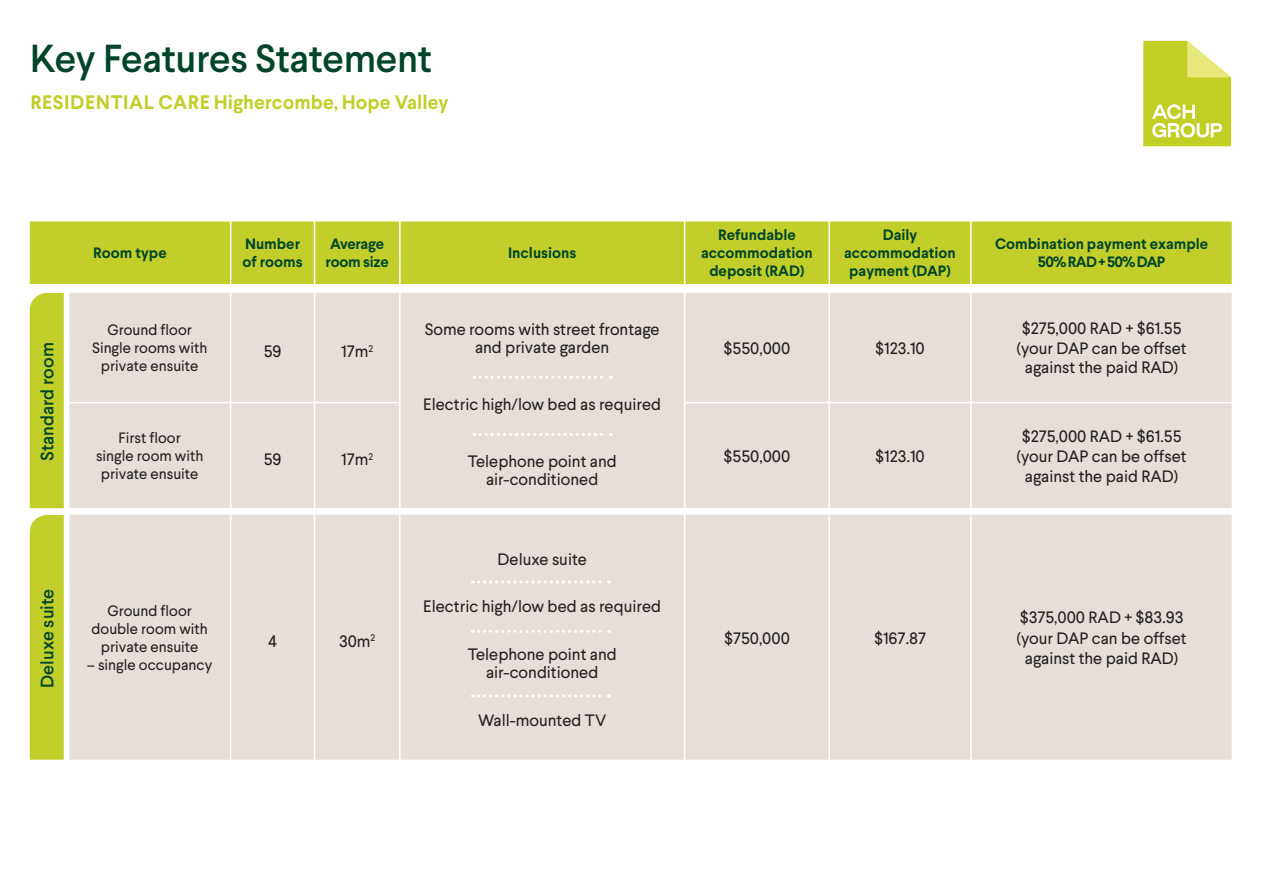
<style>
.page{position:relative;width:1263px;height:893px;background:#fff}
.page>*{position:absolute;margin:0;border:0;box-sizing:border-box;transform-origin:0 0}
.main_heading{font:500 39px "Larsseit";letter-spacing:-.01em;color:#004529}
.main_heading-2{font:700 19.5px "Larsseit";color:#c2ce2a}
.t1{font:500 18px "Larsseit";color:#004529}
.t2{font:16.5px/18px "Larsseit";color:#231f20;text-align:center}
.t3{font:15px/18px "Larsseit";color:#231f20;text-align:center}
.t4{font:700 15px/18px "Larsseit";color:#004529;text-align:center}
.t5{font:700 15px/18px "Larsseit";letter-spacing:-.02em;color:#004529;text-align:center}
.t6{font:700 15px "Larsseit";letter-spacing:-.05em;color:#004529}
</style>
<div class="page">
<div style="left:30px;top:222px;width:1202px;height:62px;background:#c2ce2a"></div>
<hr style="left:230px;top:222px;width:1px;height:62px;background:#fff">
<hr style="left:314px;top:222px;width:1px;height:62px;background:#fff">
<hr style="left:399px;top:222px;width:2px;height:62px;background:#fff">
<hr style="left:684px;top:222px;width:1px;height:62px;background:#fff">
<hr style="left:828px;top:222px;width:2px;height:62px;background:#fff">
<hr style="left:970px;top:222px;width:1px;height:62px;background:#fff">
<div style="left:69px;top:293px;width:1162px;height:215px;background:#e6ded9"></div>
<hr style="left:230px;top:293px;width:1px;height:109px;background:#fff">
<hr style="left:314px;top:293px;width:1px;height:109px;background:#fff">
<hr style="left:399px;top:293px;width:2px;height:109px;background:#fff">
<hr style="left:684px;top:293px;width:1px;height:109px;background:#fff">
<hr style="left:828px;top:293px;width:2px;height:109px;background:#fff">
<hr style="left:970px;top:293px;width:1px;height:109px;background:#fff">
<hr style="left:68px;top:402px;width:163px;height:1px;background:#fff">
<hr style="left:231px;top:402px;width:84px;height:1px;background:#fff">
<hr style="left:230px;top:403px;width:1px;height:105px;background:#fff">
<hr style="left:315px;top:402px;width:86px;height:1px;background:#fff">
<hr style="left:314px;top:403px;width:1px;height:105px;background:#fff">
<hr style="left:399px;top:403px;width:2px;height:105px;background:#fff">
<hr style="left:684px;top:402px;width:145px;height:1px;background:#fff">
<hr style="left:684px;top:403px;width:1px;height:105px;background:#fff">
<hr style="left:829px;top:402px;width:142px;height:1px;background:#fff">
<hr style="left:828px;top:403px;width:2px;height:105px;background:#fff">
<hr style="left:971px;top:402px;width:262px;height:1px;background:#fff">
<hr style="left:970px;top:403px;width:1px;height:105px;background:#fff">
<svg style="left:474px;top:376px;width:137px;height:3px"></svg>
<svg style="left:474px;top:433px;width:137px;height:3px"></svg>
<div style="left:69px;top:515px;width:1162px;height:245px;background:#e6ded9"></div>
<hr style="left:230px;top:515px;width:1px;height:245px;background:#fff">
<hr style="left:314px;top:515px;width:1px;height:245px;background:#fff">
<hr style="left:399px;top:515px;width:2px;height:245px;background:#fff">
<hr style="left:684px;top:515px;width:1px;height:245px;background:#fff">
<hr style="left:828px;top:515px;width:2px;height:245px;background:#fff">
<hr style="left:970px;top:515px;width:1px;height:245px;background:#fff">
<div style="left:30px;top:293px;width:34px;height:215px;background:#c2ce2a"></div>
<div style="left:30px;top:515px;width:34px;height:245px;background:#c2ce2a"></div>
<svg style="left:1143px;top:41px;width:88px;height:105px;background:#ced850"></svg>
<svg style="left:472px;top:581px;width:138px;height:3px"></svg>
<svg style="left:472px;top:630px;width:138px;height:3px"></svg>
<svg style="left:472px;top:694px;width:138px;height:3px"></svg>
<p class="main_heading" style="left:30px;top:33px;width:404px">Key Features Statement</p>
<p class="main_heading-2" style="left:30px;top:89px;width:420px">RESIDENTIAL CARE Highercombe, Hope Valley</p>
<p class="t4" style="left:93px;top:244px;width:75px">Room type</p>
<p class="t4" style="left:242px;top:235px;width:62px;text-align:left">Number of rooms</p>
<p class="t5" style="left:326px;top:235px;width:65px">Average room size</p>
<p class="t4" style="left:508px;top:244px;width:70px">Inclusions</p>
<p class="t4" style="left:701px;top:226px;width:113px">Refundable accommodation deposit (RAD)</p>
<p class="t4" style="left:844px;top:226px;width:113px">Daily accommodation payment (DAP)</p>
<p class="t4" style="left:995px;top:235px;width:215px">Combination payment example</p>
<p class="t6" style="left:1038px;top:252px;width:129px">50% RAD + 50% DAP</p>
<p class="t1" style="left:36px;top:461px;width:120px;rotate:-90deg">Standard room</p>
<p class="t1" style="left:36px;top:688px;width:101px;rotate:-90deg">Deluxe suite</p>
<p class="t3" style="left:108px;top:321px;width:86px">Ground floor</p>
<p class="t3" style="left:92px;top:339px;width:117px">Single rooms with private ensuite</p>
<p class="t2" style="left:264px;top:342px;width:19px">59</p>
<p class="t2" style="left:341px;top:342px;width:34px">17m<sup>2</sup></p>
<p class="t2" style="left:425px;top:320px;width:237px">Some rooms with street frontage and private garden</p>
<p class="t2" style="left:423px;top:395px;width:239px">Electric high/low bed as required</p>
<p class="t2" style="left:724px;top:339px;width:68px">$550,000</p>
<p class="t2" style="left:875px;top:339px;width:51px">$123.10</p>
<p class="t3" style="left:119px;top:429px;width:64px">First floor</p>
<p class="t3" style="left:96px;top:447px;width:109px">single room with private ensuite</p>
<p class="t2" style="left:264px;top:451px;width:19px">59</p>
<p class="t2" style="left:341px;top:451px;width:34px">17m<sup>2</sup></p>
<p class="t2" style="left:724px;top:447px;width:68px">$550,000</p>
<p class="t2" style="left:875px;top:447px;width:51px">$123.10</p>
<p class="t2" style="left:468px;top:453px;width:151px">Telephone point and air-conditioned</p>
<p class="t3" style="left:92px;top:602px;width:118px">Ground floor double room with private ensuite</p>
<p class="t3" style="left:87px;top:656px;width:127px">– single occupancy</p>
<p class="t2" style="left:268px;top:632px;width:10px">4</p>
<p class="t2" style="left:339px;top:632px;width:38px">30m<sup>2</sup></p>
<p class="t2" style="left:497px;top:550px;width:91px">Deluxe suite</p>
<p class="t2" style="left:423px;top:598px;width:239px">Electric high/low bed as required</p>
<p class="t2" style="left:468px;top:645px;width:151px">Telephone point and air-conditioned</p>
<p class="t2" style="left:478px;top:711px;width:129px">Wall-mounted TV</p>
<p class="t2" style="left:724px;top:629px;width:67px">$750,000</p>
<p class="t2" style="left:874px;top:629px;width:54px">$167.87</p>
<p class="t2" style="left:1022px;top:319px;width:161px">$275,000 RAD + $61.55</p>
<p class="t2" style="left:1016px;top:338px;width:172px;line-height:19.8px">(your DAP can be offset against the paid RAD)</p>
<p class="t2" style="left:1022px;top:427px;width:161px">$275,000 RAD + $61.55</p>
<p class="t2" style="left:1016px;top:446px;width:172px;line-height:19.8px">(your DAP can be offset against the paid RAD)</p>
<p class="t2" style="left:1020px;top:608px;width:165px">$375,000 RAD + $83.93</p>
<p class="t2" style="left:1016px;top:629px;width:172px">(your DAP can be offset</p>
<p class="t2" style="left:1025px;top:649px;width:155px">against the paid RAD)</p>
</div>
